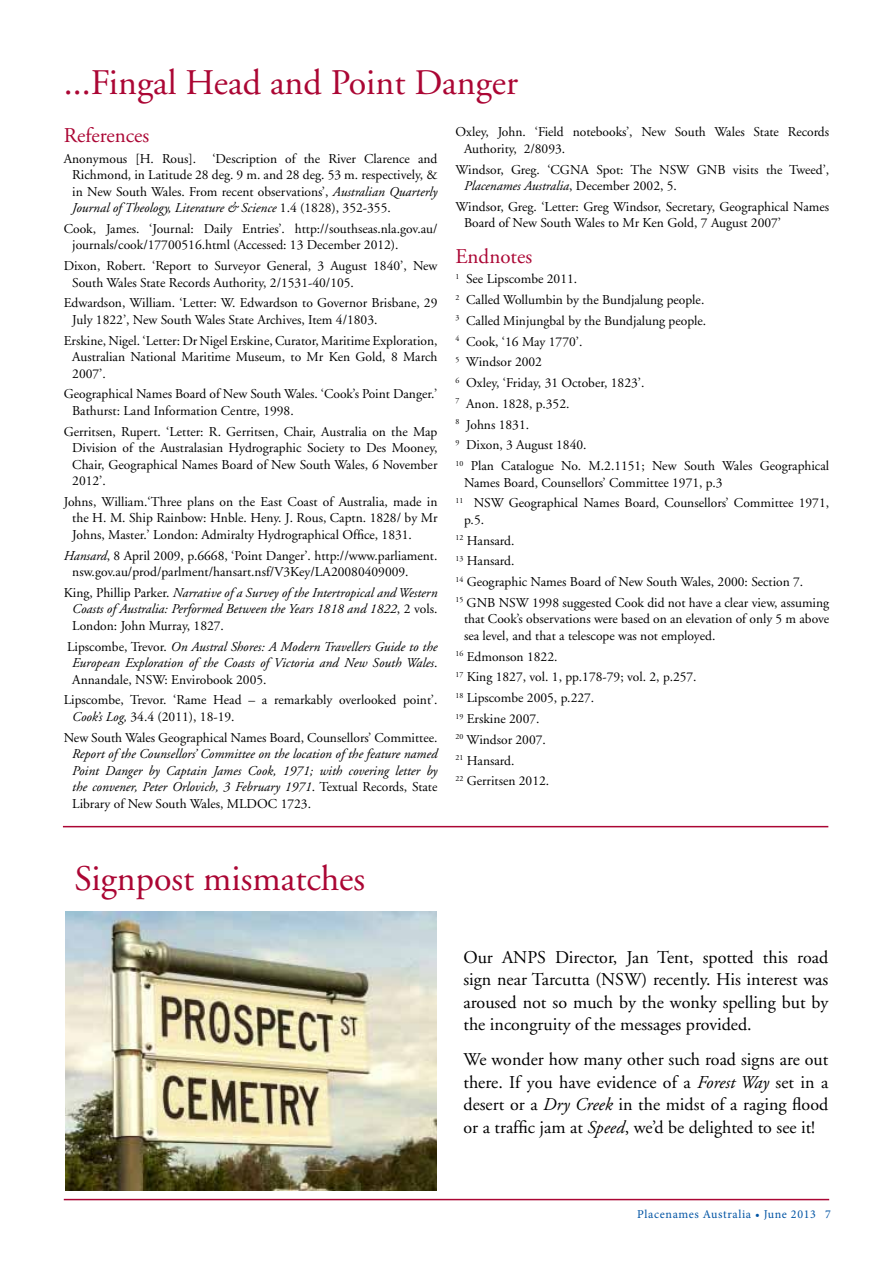
<style>
.page{position:relative;width:893px;height:1263px;background:#fff}
.page>*{position:absolute;margin:0;border:0;box-sizing:border-box;transform-origin:0 0}
.t1{font:36px "Adobe Garamond";color:#ab0634}
.t2{font:21px "Adobe Garamond";color:#ab0634}
.t3{font:18px/22.5px "Adobe Garamond";color:#000;text-align:justify}
.t4{font:13.5px/16.5px "Adobe Garamond";color:#000}
.t5{font:italic 13.5px/16.5px "Adobe Garamond";color:#000;text-align:justify}
.t6{font:12px "Minion Pro";letter-spacing:.05em;color:#0054a4}
.s1{font-style:italic}
.s2{font-style:normal}
</style>
<div class="page">
<hr style="left:64px;top:1199px;width:765px;height:1px;background:#ab0634">
<hr style="left:63px;top:826px;width:765px;height:1px;background:#ab0634">
<img style="left:65px;top:911px;width:371px;height:280px">
<h1 class="t1" style="left:64px;top:64px;width:456px">...Fingal Head and Point Danger</h1>
<h2 class="t2" style="left:64px;top:124px;width:87px">References</h2>
<p class="t4" style="left:72px;top:150px;width:367px;text-align:justify;text-indent:-9px">Anonymous [H. Rous]. ‘Description of the River Clarence and Richmond, in Latitude 28 deg. 9 m. and 28 deg. 53 m. respectively, &amp; in New South Wales. From recent observations’, <span class="s1">Australian Quarterly Journal of Theology, Literature &amp; Science</span> 1.4 (1828), 352-355.</p>
<p class="t4" style="left:72px;top:221px;width:367px;text-indent:-9px">Cook, James. ‘Journal: Daily Entries’. http://southseas.nla.gov.au/ journals/cook/17700516.html (Accessed: 13 December 2012).</p>
<p class="t4" style="left:72px;top:258px;width:367px;text-indent:-9px">Dixon, Robert. ‘Report to Surveyor General, 3 August 1840’, New<br>South Wales State Records Authority, 2/1531-40/105.</p>
<p class="t4" style="left:72px;top:295px;width:367px;text-indent:-9px">Edwardson, William. ‘Letter: W. Edwardson to Governor Brisbane, 29<br>July 1822’, New South Wales State Archives, Item 4/1803.</p>
<p class="t4" style="left:72px;top:332px;width:367px;text-align:justify;text-indent:-9px">Erskine, Nigel. ‘Letter: Dr Nigel Erskine, Curator, Maritime Exploration, Australian National Maritime Museum, to Mr Ken Gold, 8 March 2007’.</p>
<p class="t4" style="left:72px;top:386px;width:367px;text-indent:-9px">Geographical Names Board of New South Wales. ‘Cook’s Point Danger.’<br>Bathurst: Land Information Centre, 1998.</p>
<p class="t4" style="left:72px;top:423px;width:367px;text-align:justify;text-indent:-9px">Gerritsen, Rupert. ‘Letter: R. Gerritsen, Chair, Australia on the Map Division of the Australasian Hydrographic Society to Des Mooney, Chair, Geographical Names Board of New South Wales, 6 November 2012’.</p>
<p class="t4" style="left:72px;top:494px;width:367px;text-align:justify;text-indent:-9px">Johns, William.‘Three plans on the East Coast of Australia, made in the H. M. Ship Rainbow: Hnble. Heny. J. Rous, Captn. 1828/ by Mr Johns, Master.’ London: Admiralty Hydrographical Office, 1831.</p>
<p class="t4" style="left:72px;top:547px;width:367px;text-indent:-9px"><span class="s1">Hansard</span>, 8 April 2009, p.6668, ‘Point Danger’. http://www.parliament. nsw.gov.au/prod/parlment/hansart.nsf/V3Key/LA20080409009.</p>
<p class="t5" style="left:72px;top:585px;width:367px;text-indent:-9px"><span class="s2">King, Phillip Parker.</span> Narrative of a Survey of the Intertropical and Western Coasts of Australia: Performed Between the Years 1818 and 1822<span class="s2">, 2 vols.<br>London: John Murray, 1827.</span></p>
<p class="t5" style="left:72px;top:638px;width:367px;text-indent:-5px"><span class="s2">Lipscombe, Trevor.</span> On Austral Shores: A Modern Travellers Guide to the European Exploration of the Coasts of Victoria and New South Wales<span class="s2">.<br>Annandale, NSW: Envirobook 2005.</span></p>
<p class="t4" style="left:72px;top:692px;width:367px;text-indent:-9px">Lipscombe, Trevor. ‘Rame Head – a remarkably overlooked point’.<br><span class="s1">Cook’s Log,</span> 34.4 (2011), 18-19.</p>
<p class="t4" style="left:64px;top:729px;width:375px">New South Wales Geographical Names Board, Counsellors’ Committee.</p>
<p class="t5" style="left:72px;top:746px;width:367px">Report of the Counsellors’ Committee on the location of the feature named Point Danger by Captain James Cook, 1971; with covering letter by the convener, Peter Orlovich, 3 February 1971<span class="s2">. Textual Records, State Library of New South Wales, MLDOC 1723.</span></p>
<p class="t4" style="left:464px;top:124px;width:367px;text-indent:-9px">Oxley, John. ‘Field notebooks’, New South Wales State Records<br>Authority, 2/8093.</p>
<p class="t4" style="left:464px;top:161px;width:367px;text-indent:-9px">Windsor, Greg. ‘CGNA Spot: The NSW GNB visits the Tweed’,<br><span class="s1">Placenames Australia</span>, December 2002, 5.</p>
<p class="t4" style="left:464px;top:199px;width:367px;text-indent:-9px">Windsor, Greg. ‘Letter: Greg Windsor, Secretary, Geographical Names<br>Board of New South Wales to Mr Ken Gold, 7 August 2007’</p>
<h2 class="t2" style="left:455px;top:245px;width:78px">Endnotes</h2>
<p class="t4" style="left:455px;top:269px;width:375px;line-height:20.7px"><sup>1</sup> See Lipscombe 2011.<br><sup>2</sup> Called Wollumbin by the Bundjalung people.<br><sup>3</sup> Called Minjungbal by the Bundjalung people.<br><sup>4</sup> Cook, ‘16 May 1770’.<br><sup>5</sup> Windsor 2002<br><sup>6</sup> Oxley, ‘Friday, 31 October, 1823’.<br><sup>7</sup> Anon. 1828, p.352.<br><sup>8</sup> Johns 1831.<br><sup>9</sup> Dixon, 3 August 1840.<br><sup>10</sup> Plan Catalogue No. M.2.1151; New South Wales Geographical</p>
<p class="t4" style="left:455px;top:472px;width:375px;line-height:20.7px;text-indent:9px">Names Board, Counsellors’ Committee 1971, p.3<br><sup>11</sup> NSW Geographical Names Board, Counsellors’ Committee 1971,</p>
<p class="t4" style="left:455px;top:510px;width:375px;line-height:20.7px;text-indent:9px">p.5.<br><sup>12</sup> Hansard.<br><sup>13</sup> Hansard.<br><sup>14</sup> Geographic Names Board of New South Wales, 2000: Section 7.<br><sup>15</sup> GNB NSW 1998 suggested Cook did not have a clear view, assuming</p>
<p class="t4" style="left:464px;top:611px;width:367px">that Cook’s observations were based on an elevation of only 5 m above sea level, and that a telescope was not employed.</p>
<p class="t4" style="left:455px;top:646px;width:243px;line-height:20.7px"><sup>16</sup> Edmonson 1822.<br><sup>17</sup> King 1827, vol. 1, pp.178-79; vol. 2, p.257.<br><sup>18</sup> Lipscombe 2005, p.227.<br><sup>19</sup> Erskine 2007.<br><sup>20</sup> Windsor 2007.<br><sup>21</sup> Hansard.<br><sup>22</sup> Gerritsen 2012.</p>
<h1 class="t1" style="left:74px;top:859px;width:292px">Signpost mismatches</h1>
<h3 class="t3" style="left:463px;top:946px;width:366px">Our ANPS Director, Jan Tent, spotted this road sign near Tarcutta (NSW) recently. His interest was aroused not so much by the wonky spelling but by the incongruity of the messages provided.</h3>
<h3 class="t3" style="left:463px;top:1049px;width:366px">We wonder how many other such road signs are out there. If you have evidence of a <span class="s1">Forest Way</span> set in a desert or a <span class="s1">Dry Creek</span> in the midst of a raging flood or a traffic jam at <span class="s1">Speed</span>, we’d be delighted to see it!</h3>
<p class="t6" style="left:637px;top:1206px;width:195px">Placenames Australia • June 2013 7</p>
</div>
